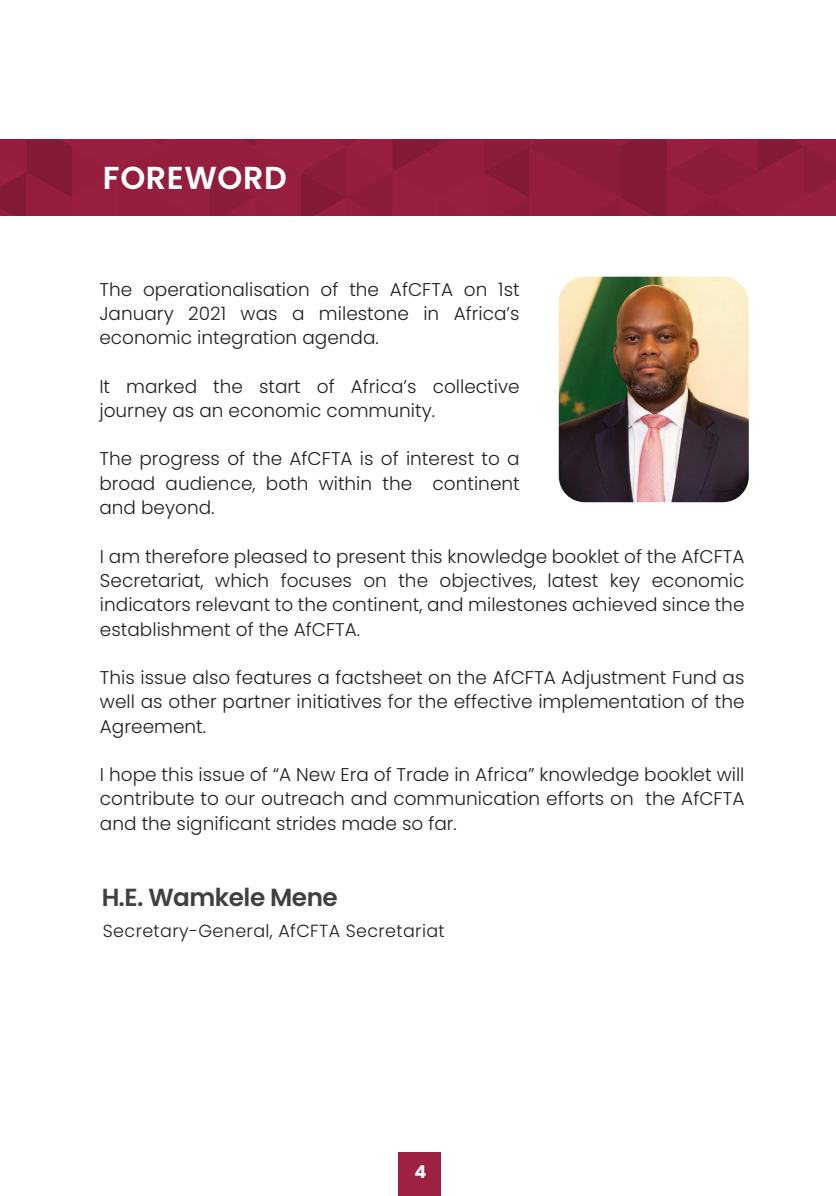
<style>
.page{position:relative;width:836px;height:1196px;background:#fff}
.page>*{position:absolute;margin:0;border:0;box-sizing:border-box;transform-origin:0 0}
.t1{font:600 31.8px "Poppins";letter-spacing:.02em;color:#fff}
.t2{font:600 24.8px "Poppins";letter-spacing:-.02em;color:#414041}
.t3{font:300 18.4px/24.2px "Poppins";color:#211e1e;text-align:justify}
.t4{font:300 17.6px "Poppins";letter-spacing:.02em;color:#211e1e}
.t5{font:700 17.6px "Poppins";color:#fff}
</style>
<div class="page">
<img style="left:558px;top:277px;width:190px;height:225px">
<svg style="left:0;top:139px;width:835px;height:77px;fill:#951e3e"></svg>
<div style="left:398px;top:1152px;width:42px;height:43px;background:#9e2043"></div>
<h1 class="t1" style="left:103px;top:159px;width:185px">FOREWORD</h1>
<p class="t3" style="left:99px;top:277px;width:421px">The operationalisation of the AfCFTA on 1st January 2021 was a milestone in Africa’s economic integration agenda.</p>
<p class="t3" style="left:99px;top:374px;width:421px">It marked the start of Africa’s collective journey as an economic community.</p>
<p class="t3" style="left:99px;top:447px;width:422px">The progress of the AfCFTA is of interest to a broad audience, both within the continent and beyond.</p>
<p class="t3" style="left:100px;top:544px;width:645px">I am therefore pleased to present this knowledge booklet of the AfCFTA Secretariat, which focuses on the objectives, latest key economic indicators relevant to the continent, and milestones achieved since the establishment of the AfCFTA.</p>
<p class="t3" style="left:100px;top:665px;width:646px">This issue also features a factsheet on the AfCFTA Adjustment Fund as well as other partner initiatives for the effective implementation of the Agreement.</p>
<p class="t3" style="left:100px;top:762px;width:645px">I hope this issue of “A New Era of Trade in Africa” knowledge booklet will contribute to our outreach and communication efforts on the AfCFTA and the significant strides made so far.</p>
<h2 class="t2" style="left:101px;top:882px;width:238px">H.E. Wamkele Mene</h2>
<p class="t4" style="left:103px;top:920px;width:343px">Secretary-General, AfCFTA Secretariat</p>
<p class="t5" style="left:414px;top:1161px;width:13px">4</p>
</div>
